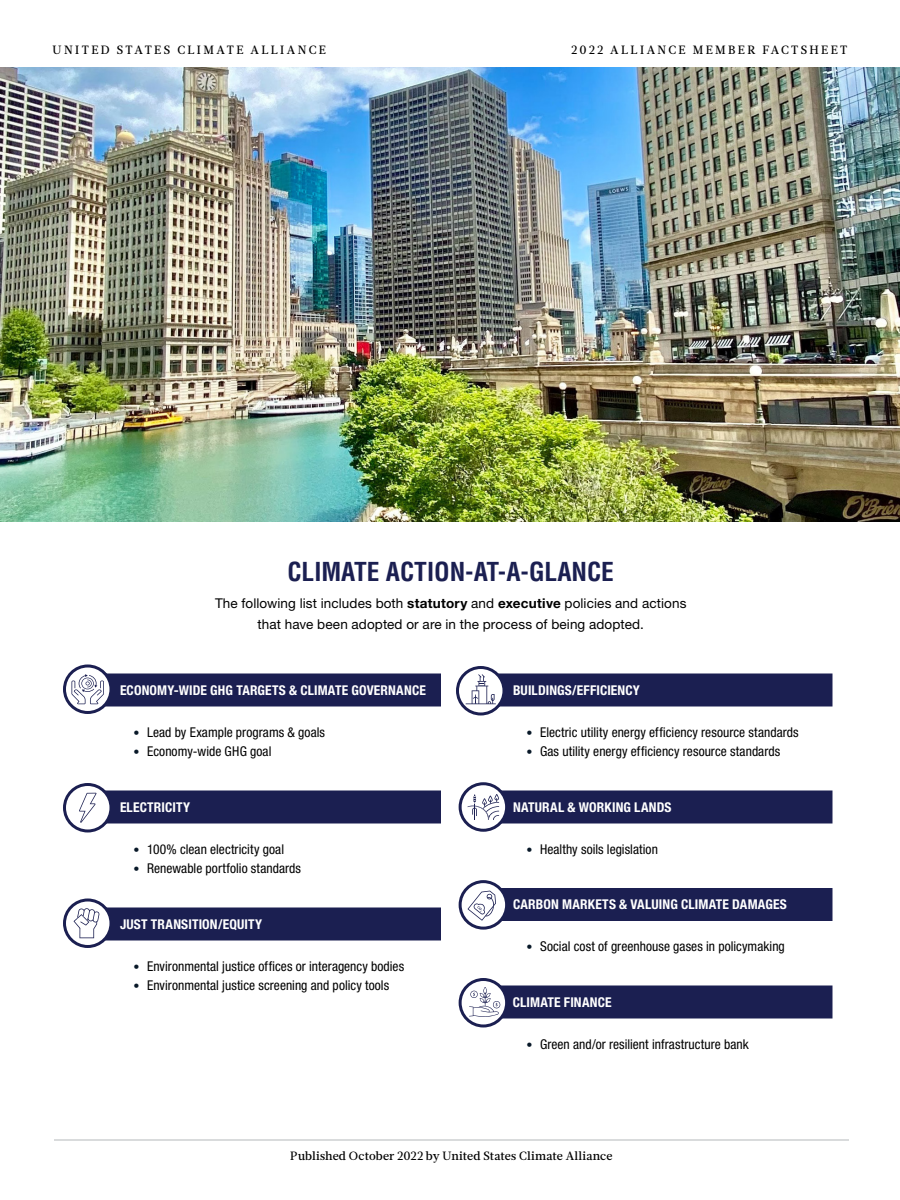
<style>
.page{position:relative;width:900px;height:1200px;background:#fff}
.page>*{position:absolute;margin:0;border:0;box-sizing:border-box;transform-origin:0 0}
.USCA_H1_State_Factsh{font:700 condensed 25.5px "Helvetica LT Std";color:#1b1f51}
.t1{font:condensed 13.5px "Helvetica Neue LT Std";letter-spacing:.005em;color:#000}
.USCA2022_Sector_Head{font:700 condensed 13.5px "Helvetica Neue LT Std";letter-spacing:.01em;color:#fff}
.USCA_H1_State_Factsh-2{font:13.5px/21px "Helvetica Neue LT Std";letter-spacing:.01em;color:#000;text-align:center}
.t2{font:500 12px "Glosa Text";letter-spacing:.015em;color:#000}
.t3{font:500 12px "Glosa Text";letter-spacing:.2em;color:#000}
.t4{font:500 12px "Glosa Text";letter-spacing:.195em;color:#000}
.s1{font-weight:700}
.s2{font-weight:500;font-stretch:normal;font-size:12px;color:#081828}
</style>
<div class="page">
<hr style="left:54px;top:1140px;width:795px;height:1px;background:#b5b8ba">
<img style="left:0;top:68px;width:900px;height:454px">
<div style="left:90px;top:674px;width:351px;height:32px;background:#1b1f51"></div>
<div style="left:90px;top:790px;width:351px;height:34px;background:#1b1f51"></div>
<div style="left:90px;top:908px;width:351px;height:32px;background:#1b1f51"></div>
<svg style="left:64px;top:666px;width:47px;height:46px"></svg>
<div style="left:63px;top:664px;width:49px;height:50px;border:3px solid #1b1f51;border-radius:50%"></div>
<svg style="left:71px;top:674px;width:33px;height:30px"></svg>
<svg style="left:64px;top:784px;width:47px;height:47px"></svg>
<div style="left:63px;top:783px;width:49px;height:49px;border:3px solid #1b1f51;border-radius:50%"></div>
<svg style="left:79px;top:793px;width:18px;height:30px"></svg>
<svg style="left:64px;top:900px;width:47px;height:46px"></svg>
<div style="left:63px;top:898px;width:49px;height:50px;border:3px solid #1b1f51;border-radius:50%"></div>
<svg style="left:74px;top:908px;width:25px;height:30px"></svg>
<div style="left:483px;top:674px;width:349px;height:32px;background:#1b1f51"></div>
<div style="left:483px;top:790px;width:349px;height:34px;background:#1b1f51"></div>
<div style="left:483px;top:888px;width:349px;height:33px;background:#1b1f51"></div>
<div style="left:483px;top:986px;width:349px;height:32px;background:#1b1f51"></div>
<svg style="left:458px;top:668px;width:46px;height:46px"></svg>
<div style="left:456px;top:666px;width:50px;height:50px;border:3px solid #1b1f51;border-radius:50%"></div>
<svg style="left:466px;top:674px;width:30px;height:30px"></svg>
<svg style="left:460px;top:784px;width:47px;height:46px"></svg>
<div style="left:459px;top:782px;width:49px;height:50px;border:3px solid #1b1f51;border-radius:50%"></div>
<svg style="left:468px;top:794px;width:31px;height:26px"></svg>
<svg style="left:460px;top:882px;width:47px;height:46px"></svg>
<div style="left:459px;top:880px;width:49px;height:50px;border:3px solid #1b1f51;border-radius:50%"></div>
<svg style="left:468px;top:891px;width:28px;height:30px"></svg>
<svg style="left:460px;top:980px;width:47px;height:46px"></svg>
<div style="left:459px;top:978px;width:49px;height:50px;border:3px solid #1b1f51;border-radius:50%"></div>
<svg style="left:469px;top:987px;width:31px;height:30px"></svg>
<img style="left:0;top:261px;width:1px;height:387px">
<hr style="left:0;top:472px;width:1px;height:176px;background:#000">
<p class="t3" style="left:52px;top:42px;width:275px">UNITED STATES CLIMATE ALLIANCE</p>
<p class="t4" style="left:571px;top:42px;width:278px">2022 ALLIANCE MEMBER FACTSHEET</p>
<p class="USCA_H1_State_Factsh" style="left:287px;top:555px;width:328px">CLIMATE ACTION-AT-A-GLANCE</p>
<p class="USCA_H1_State_Factsh-2" style="left:215px;top:592px;width:473px">The following list includes both <span class="s1">statutory</span> and <span class="s1">executive</span> policies and actions that have been adopted or are in the process of being adopted.</p>
<p class="USCA2022_Sector_Head" style="left:120px;top:682px;width:307px">ECONOMY-WIDE GHG TARGETS &amp; CLIMATE GOVERNANCE</p>
<p class="t1" style="left:134px;top:724px;width:193px"><span class="s2">•</span> Lead by Example programs &amp; goals</p>
<p class="t1" style="left:134px;top:743px;width:139px"><span class="s2">•</span> Economy-wide GHG goal</p>
<p class="USCA2022_Sector_Head" style="left:120px;top:799px;width:72px">ELECTRICITY</p>
<p class="t1" style="left:134px;top:841px;width:152px"><span class="s2">•</span> 100% clean electricity goal</p>
<p class="t1" style="left:134px;top:860px;width:169px"><span class="s2">•</span> Renewable portfolio standards</p>
<p class="USCA2022_Sector_Head" style="left:120px;top:916px;width:144px">JUST TRANSITION/EQUITY</p>
<p class="t1" style="left:134px;top:958px;width:272px"><span class="s2">•</span> Environmental justice offices or interagency bodies</p>
<p class="t1" style="left:134px;top:977px;width:257px"><span class="s2">•</span> Environmental justice screening and policy tools</p>
<p class="USCA2022_Sector_Head" style="left:513px;top:682px;width:128px">BUILDINGS/EFFICIENCY</p>
<p class="t1" style="left:526px;top:724px;width:274px"><span class="s2">•</span> Electric utility energy efficiency resource standards</p>
<p class="t1" style="left:526px;top:743px;width:255px"><span class="s2">•</span> Gas utility energy efficiency resource standards</p>
<p class="USCA2022_Sector_Head" style="left:513px;top:799px;width:160px">NATURAL &amp; WORKING LANDS</p>
<p class="t1" style="left:526px;top:841px;width:133px"><span class="s2">•</span> Healthy soils legislation</p>
<p class="USCA2022_Sector_Head" style="left:513px;top:896px;width:275px">CARBON MARKETS &amp; VALUING CLIMATE DAMAGES</p>
<p class="t1" style="left:526px;top:938px;width:260px"><span class="s2">•</span> Social cost of greenhouse gases in policymaking</p>
<p class="USCA2022_Sector_Head" style="left:513px;top:994px;width:100px">CLIMATE FINANCE</p>
<p class="t1" style="left:526px;top:1036px;width:224px"><span class="s2">•</span> Green and/or resilient infrastructure bank</p>
<p class="t2" style="left:290px;top:1147px;width:324px">Published October 2022 by United States Climate Alliance</p>
</div>
